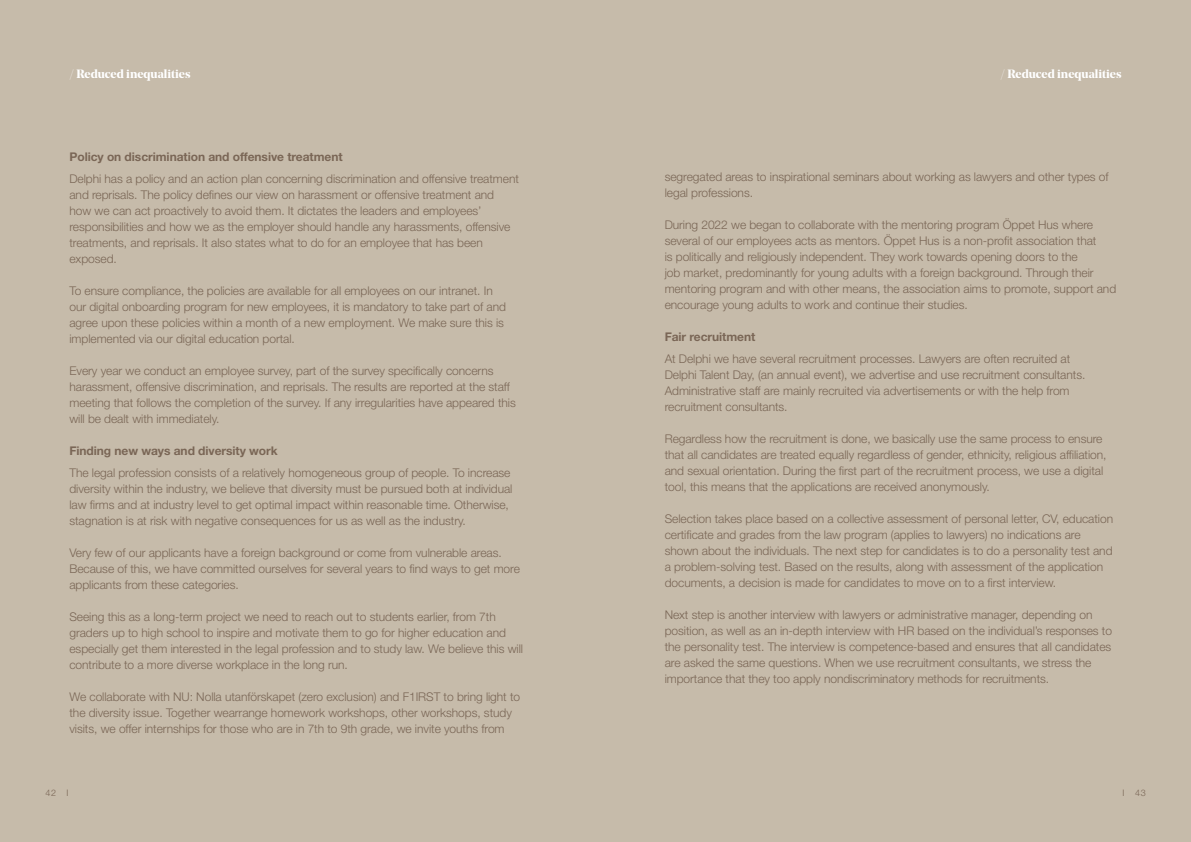
<style>
.page{position:relative;width:1191px;height:842px;background:#c6bbaa}
.page>*{position:absolute;margin:0;border:0;box-sizing:border-box;transform-origin:0 0}
.t1{font:300 12px/16px "Helvetica Neue LT Std";letter-spacing:-.005em;color:#7a6656}
.t2{font:700 12px "Helvetica Neue LT Std";letter-spacing:-.005em;color:#7a6656}
.t3{font:700 12px "Noe Display";color:#fff}
.t4{font:300 9px "Helvetica Neue LT Std";color:#7a6656}
</style>
<div class="page">
<p class="t3" style="left:69px;top:67px;width:123px">/ Reduced inequalities</p>
<p class="t3" style="left:1000px;top:67px;width:123px">/ Reduced inequalities</p>
<p class="t2" style="left:69px;top:150px;width:275px">Policy on discrimination and offensive treatment</p>
<p class="t1" style="left:69px;top:171px;width:451px">Delphi has a policy and an action plan concerning discrimination and offensive treatment and reprisals. The policy defines our view on harassment or offensive treatment and how we can act proactively to avoid them. It dictates the leaders and employees’ responsibilities and how we as the employer should handle any harassments, offensive treatments, and reprisals. It also states what to do for an employee that has been exposed.</p>
<p class="t1" style="left:69px;top:283px;width:438px">To ensure compliance, the policies are available for all employees on our intranet. In our digital onboarding program for new employees, it is mandatory to take part of and agree upon these policies within a month of a new employment. We make sure this is implemented via our digital education portal.</p>
<p class="t1" style="left:69px;top:363px;width:448px">Every year we conduct an employee survey, part of the survey specifically concerns harassment, offensive discrimination, and reprisals. The results are reported at the staff meeting that follows the completion of the survey. If any irregularities have appeared this will be dealt with immediately.</p>
<p class="t2" style="left:69px;top:443px;width:210px">Finding new ways and diversity work</p>
<p class="t1" style="left:69px;top:464px;width:444px">The legal profession consists of a relatively homogeneous group of people. To increase diversity within the industry, we believe that diversity must be pursued both at individual law firms and at industry level to get optimal impact within reasonable time. Otherwise, stagnation is at risk with negative consequences for us as well as the industry.</p>
<p class="t1" style="left:69px;top:544px;width:452px">Very few of our applicants have a foreign background or come from vulnerable areas.<br>Because of this, we have committed ourselves for several years to find ways to get more applicants from these categories.</p>
<p class="t1" style="left:69px;top:608px;width:455px">Seeing this as a long-term project we need to reach out to students earlier, from 7th graders up to high school to inspire and motivate them to go for higher education and especially get them interested in the legal profession and to study law. We believe this will contribute to a more diverse workplace in the long run.</p>
<p class="t1" style="left:69px;top:688px;width:452px">We collaborate with NU: Nolla utanförskapet (zero exclusion) and F1IRST to bring light to the diversity issue. Together wearrange homework workshops, other workshops, study visits, we offer internships for those who are in 7th to 9th grade, we invite youths from</p>
<p class="t1" style="left:664px;top:169px;width:445px">segregated areas to inspirational seminars about working as lawyers and other types of legal professions.</p>
<p class="t1" style="left:664px;top:217px;width:453px">During 2022 we began to collaborate with the mentoring program Öppet Hus where several of our employees acts as mentors. Öppet Hus is a non-profit association that<br>is politically and religiously independent. They work towards opening doors to the<br>job market, predominantly for young adults with a foreign background. Through their mentoring program and with other means, the association aims to promote, support and encourage young adults to work and continue their studies.</p>
<p class="t2" style="left:664px;top:330px;width:92px">Fair recruitment</p>
<p class="t1" style="left:664px;top:350px;width:422px">At Delphi we have several recruitment processes. Lawyers are often recruited at Delphi Talent Day, (an annual event), we advertise and use recruitment consultants.<br>Administrative staff are mainly recruited via advertisements or with the help from recruitment consultants.</p>
<p class="t1" style="left:664px;top:430px;width:443px">Regardless how the recruitment is done, we basically use the same process to ensure that all candidates are treated equally regardless of gender, ethnicity, religious affiliation, and sexual orientation. During the first part of the recruitment process, we use a digital tool, this means that the applications are received anonymously.</p>
<p class="t1" style="left:664px;top:510px;width:450px">Selection takes place based on a collective assessment of personal letter, CV, education certificate and grades from the law program (applies to lawyers) no indications are shown about the individuals. The next step for candidates is to do a personality test and a problem-solving test. Based on the results, along with assessment of the application documents, a decision is made for candidates to move on to a first interview.</p>
<p class="t1" style="left:664px;top:606px;width:449px">Next step is another interview with lawyers or administrative manager, depending on position, as well as an in-depth interview with HR based on the individual’s responses to the personality test. The interview is competence-based and ensures that all candidates are asked the same questions. When we use recruitment consultants, we stress the importance that they too apply nondiscriminatory methods for recruitments.</p>
<p class="t4" style="left:45px;top:787px;width:25px">42 I</p>
<p class="t4" style="left:1122px;top:787px;width:25px">I 43</p>
</div>
